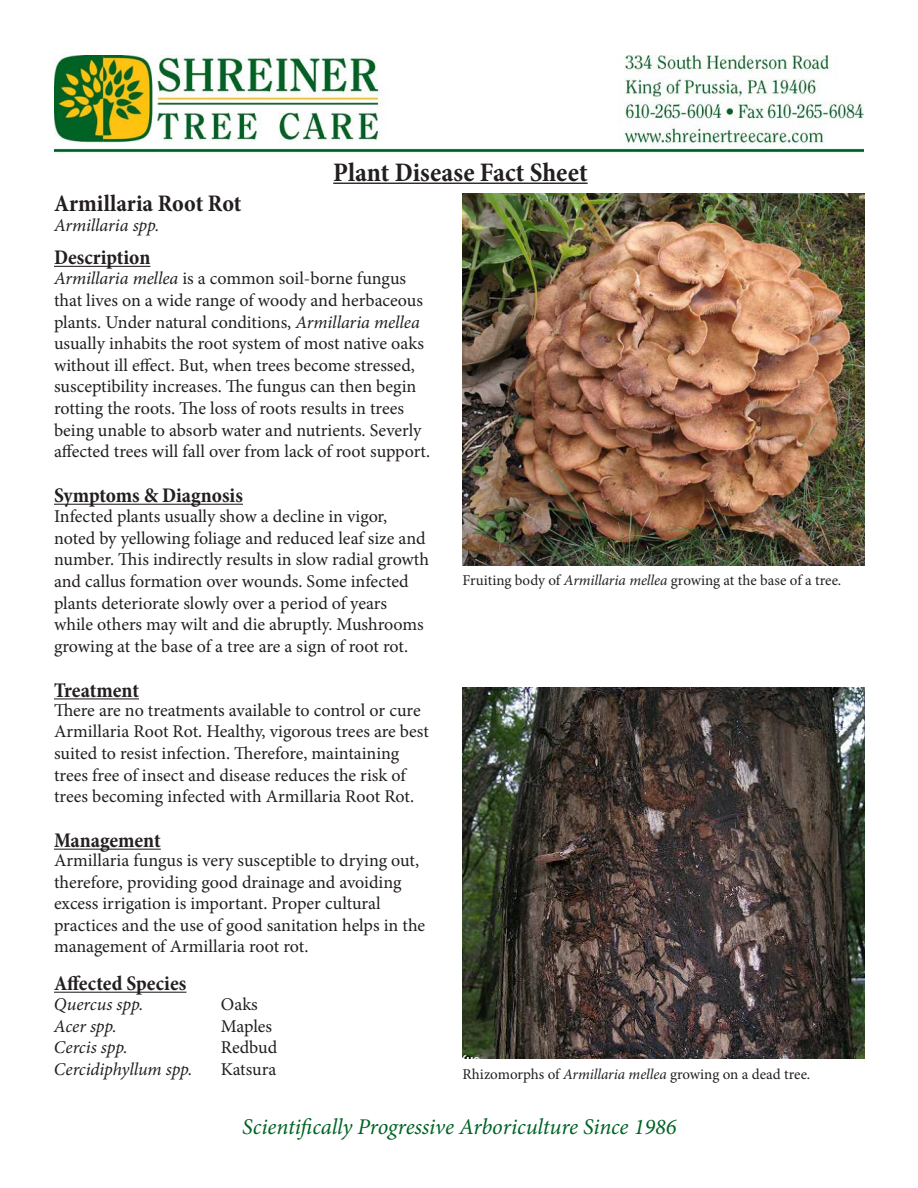
<style>
.page{position:relative;width:918px;height:1188px;background:#fff}
.page>*{position:absolute;margin:0;border:0;box-sizing:border-box;transform-origin:0 0}
.t1{font:700 condensed 27px "Minion Pro";color:#231f20}
.t2{font:700 condensed 24px "Minion Pro";color:#231f20}
.t3{font:italic 22.5px "Minion Pro";letter-spacing:-.01em;color:#006224}
.t4{font:700 condensed 21px "Minion Pro";color:#231f20}
.t5{font:18px/21.6px "Minion Pro";color:#231f20}
.t6{font:italic 18px "Minion Pro";letter-spacing:-.01em;color:#231f20}
.t7{font:15px "Minion Pro";color:#231f20}
.s1{font-style:italic}
</style>
<div class="page">
<img style="left:54px;top:55px;width:810px;height:98px">
<hr style="left:333px;top:183px;width:255px;height:1px;background:#231f20">
<img style="left:462px;top:687px;width:402px;height:372px">
<img style="left:462px;top:194px;width:402px;height:372px">
<hr style="left:54px;top:992px;width:132px;height:1px;background:#231f20">
<hr style="left:54px;top:849px;width:107px;height:1px;background:#231f20">
<hr style="left:54px;top:698px;width:85px;height:1px;background:#231f20">
<hr style="left:54px;top:504px;width:189px;height:1px;background:#231f20">
<hr style="left:54px;top:266px;width:96px;height:1px;background:#231f20">
<p class="t2" style="left:54px;top:187px;width:189px">Armillaria Root Rot</p>
<p class="t6" style="left:54px;top:213px;width:107px">Armillaria spp.</p>
<h1 class="t1" style="left:333px;top:153px;width:256px">Plant Disease Fact Sheet</h1>
<p class="t4" style="left:54px;top:243px;width:98px">Description</p>
<p class="t5" style="left:54px;top:268px;width:378px"><span class="s1">Armillaria mellea</span> is a common soil-borne fungus that lives on a wide range of woody and herbaceous plants. Under natural conditions, <span class="s1">Armillaria mellea </span>usually inhabits the root system of most native oaks without ill effect. But, when trees become stressed, susceptibility increases. The fungus can then begin rotting the roots. The loss of roots results in trees being unable to absorb water and nutrients. Severly affected trees will fall over from lack of root support.</p>
<p class="t4" style="left:54px;top:481px;width:190px">Symptoms &amp; Diagnosis</p>
<p class="t5" style="left:54px;top:506px;width:377px">Infected plants usually show a decline in vigor, noted by yellowing foliage and reduced leaf size and number. This indirectly results in slow radial growth and callus formation over wounds. Some infected plants deteriorate slowly over a period of years while others may wilt and die abruptly. Mushrooms growing at the base of a tree are a sign of root rot.</p>
<p class="t4" style="left:54px;top:676px;width:87px">Treatment</p>
<p class="t5" style="left:54px;top:699px;width:376px">There are no treatments available to control or cure Armillaria Root Rot. Healthy, vigorous trees are best suited to resist infection. Therefore, maintaining trees free of insect and disease reduces the risk of trees becoming infected with Armillaria Root Rot.</p>
<p class="t4" style="left:54px;top:826px;width:108px">Management</p>
<p class="t5" style="left:54px;top:850px;width:373px">Armillaria fungus is very susceptible to drying out, therefore, providing good drainage and avoiding excess irrigation is important. Proper cultural practices and the use of good sanitation helps in the management of Armillaria root rot.</p>
<p class="t4" style="left:54px;top:969px;width:134px">Affected Species</p>
<p class="t6" style="left:54px;top:992px;width:91px">Quercus spp.</p>
<p class="t6" style="left:54px;top:1014px;width:64px">Acer spp.</p>
<p class="t6" style="left:54px;top:1035px;width:75px">Cercis spp.</p>
<p class="t6" style="left:54px;top:1057px;width:140px">Cercidiphyllum spp.</p>
<p class="t5" style="left:221px;top:994px;width:39px">Oaks</p>
<p class="t5" style="left:221px;top:1015px;width:53px">Maples</p>
<p class="t5" style="left:221px;top:1037px;width:58px">Redbud</p>
<p class="t5" style="left:221px;top:1059px;width:57px">Katsura</p>
<p class="t7" style="left:462px;top:571px;width:380px">Fruiting body of <span class="s1">Armillaria mellea</span> growing at the base of a tree.</p>
<p class="t7" style="left:462px;top:1064px;width:349px">Rhizomorphs of <span class="s1">Armillaria mellea</span> growing on a dead tree.</p>
<p class="t3" style="left:242px;top:1111px;width:436px">Scientifically Progressive Arboriculture Since 1986</p>
</div>
